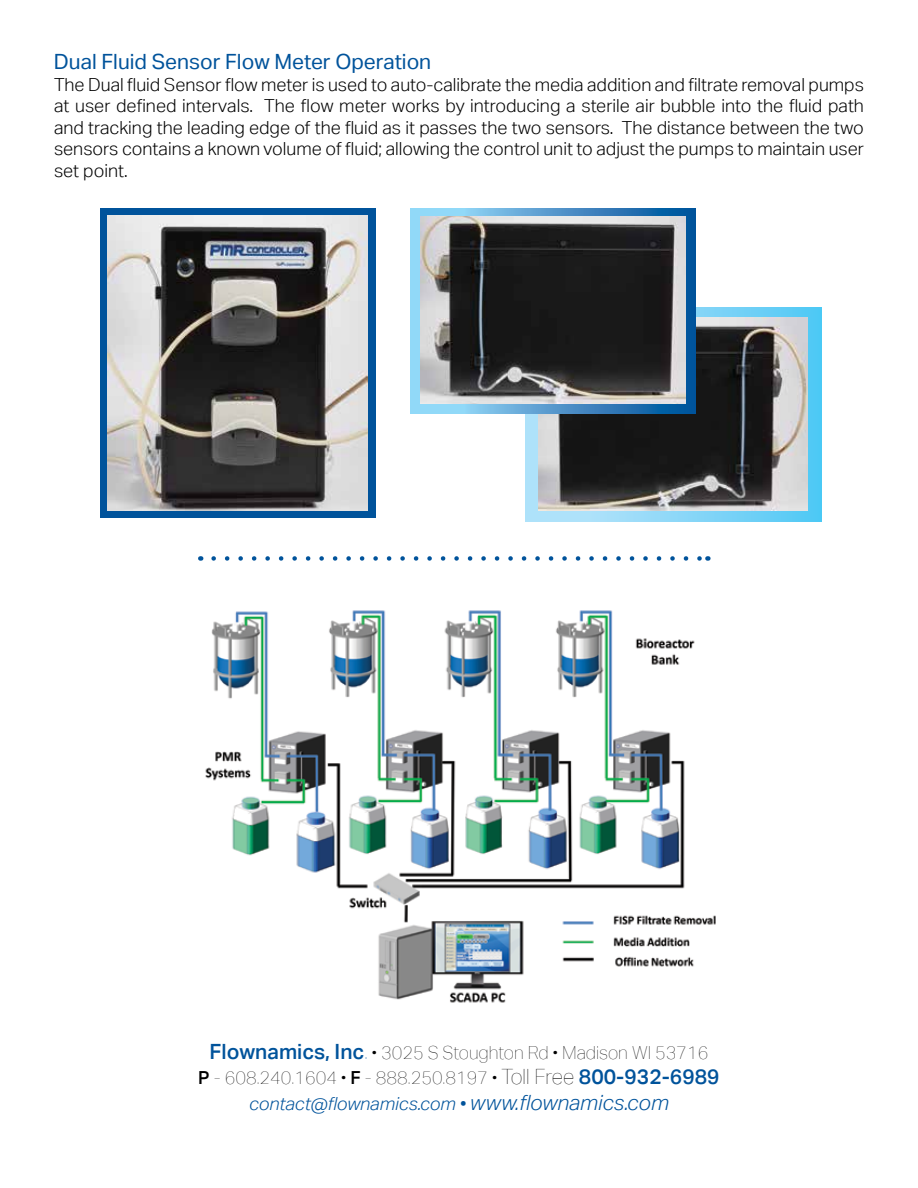
<style>
.page{position:relative;width:918px;height:1188px;background:#fff}
.page>*{position:absolute;margin:0;border:0;box-sizing:border-box;transform-origin:0 0}
.t1{font:21px "Aktiv Grotesk";color:#00539b}
.t2{font:300 18px/21.6px "Aktiv Grotesk";color:#000;text-align:justify}
.t3{font:100 18px/25.2px "Aktiv Grotesk";color:#000;text-align:center}
.s1{font-weight:500;font-size:21px;color:#00539b}
.s2{font-size:21px;color:#00539b}
.s3{font-weight:500}
.s4{font-size:21px}
.s5{font-weight:300;font-style:italic;color:#00539b}
.s6{font-weight:300;font-style:italic;font-size:21px;color:#00539b}
</style>
<div class="page">
<div style="left:101px;top:208px;width:275px;height:310px;background:#00539b"></div>
<img style="left:108px;top:215px;width:260px;height:296px">
<svg style="left:526px;top:307px;width:295px;height:214px;background:#7dd3f4"></svg>
<img style="left:538px;top:318px;width:269px;height:193px">
<svg style="left:411px;top:208px;width:284px;height:206px;background:#519cce"></svg>
<img style="left:420px;top:216px;width:266px;height:188px">
<img style="left:205px;top:610px;width:511px;height:393px">
<svg style="left:214px;top:556px;width:487px;height:5px"></svg>
<p class="t1" style="left:54px;top:49px;width:379px">Dual Fluid Sensor Flow Meter Operation</p>
<p class="t2" style="left:54px;top:73px;width:812px">The Dual fluid Sensor flow meter is used to auto-calibrate the media addition and filtrate removal pumps at user defined intervals. The flow meter works by introducing a sterile air bubble into the fluid path and tracking the leading edge of the fluid as it passes the two sensors. The distance between the two sensors contains a known volume of fluid; allowing the control unit to adjust the pumps to maintain user set point.</p>
<p class="t3" style="left:198px;top:1040px;width:523px"><span class="s1">Flownamics, Inc</span><span class="s2">.</span> • 3025 S Stoughton Rd • Madison WI 53716<br><span class="s3">P</span> - 608.240.1604 • <span class="s3">F</span> - 888.250.8197 • <span class="s4">Toll Free</span> <span class="s1">800-932-6989 </span><span class="s5">contact@flownamics.com •</span> <span class="s6">www.flownamics.com</span></p>
</div>
